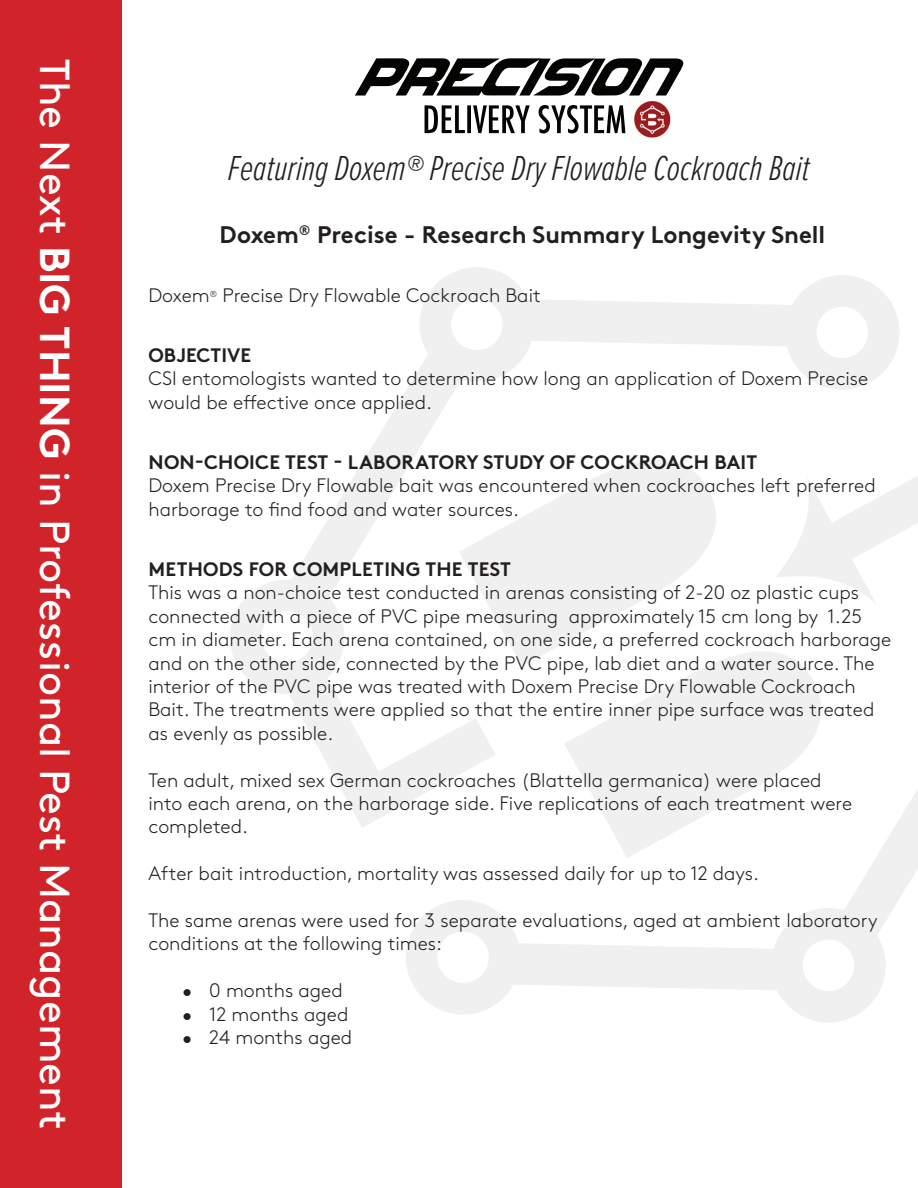
<style>
.page{position:relative;width:918px;height:1188px;background:#fff}
.page>*{position:absolute;margin:0;border:0;box-sizing:border-box;transform-origin:0 0}
.t1{font:42px "Brown Std";color:#fff}
.t2{font:italic 300 36px "Proxima Nova Ex Cn";color:#231f20}
.t3{font:700 24px "Brown Std";color:#231f20}
.t4{font:300 19.5px/23.4px "Brown Std";color:#231f20}
.t5{font:700 19.5px "Brown Std";letter-spacing:.01em;color:#231f20}
.t6{font:300 8.7px "Brown Std";color:#231f20}
.s1{font-weight:700}
</style>
<div class="page">
<div style="left:0;top:0;width:122px;height:1188px;background:#d1232a"></div>
<svg style="left:230px;top:267px;width:669px;height:561px"></svg>
<svg style="left:398px;top:462px;width:520px;height:560px"></svg>
<svg style="left:459px;top:449px;width:270px;height:217px;fill:#f0f0f0"></svg>
<svg style="left:564px;top:640px;width:270px;height:218px;fill:#f0f0f0"></svg>
<img style="left:424px;top:62px;width:260px;height:76px">
<img style="left:355px;top:58px;width:328px;height:38px">
<img style="left:489px;top:105px;width:136px;height:28px">
<p class="t1" style="left:79px;top:59px;width:1072px;rotate:90deg">The Next <span class="s1">BIG THING</span> in Professional Pest Management</p>
<p class="t2" style="left:228px;top:142px;width:583px">Featuring Doxem® Precise Dry Flowable Cockroach Bait</p>
<p class="t3" style="left:220px;top:220px;width:607px">Doxem<sup>®</sup> Precise - Research Summary Longevity Snell</p>
<p class="t4" style="left:148px;top:283px;width:63px">Doxem</p>
<p class="t6" style="left:210px;top:289px;width:9px">®</p>
<p class="t4" style="left:222px;top:283px;width:320px">Precise Dry Flowable Cockroach Bait</p>
<p class="t5" style="left:148px;top:343px;width:104px">OBJECTIVE</p>
<p class="t4" style="left:148px;top:367px;width:721px">CSI entomologists wanted to determine how long an application of Doxem Precise would be effective once applied.</p>
<p class="t5" style="left:149px;top:450px;width:610px">NON-CHOICE TEST - LABORATORY STUDY OF COCKROACH BAIT</p>
<p class="t4" style="left:148px;top:474px;width:729px">Doxem Precise Dry Flowable bait was encountered when cockroaches left preferred harborage to find food and water sources.</p>
<p class="t5" style="left:149px;top:557px;width:364px">METHODS FOR COMPLETING THE TEST</p>
<p class="t4" style="left:148px;top:581px;width:744px">This was a non-choice test conducted in arenas consisting of 2-20 oz plastic cups connected with a piece of PVC pipe measuring approximately 15 cm long by 1.25 cm in diameter. Each arena contained, on one side, a preferred cockroach harborage and on the other side, connected by the PVC pipe, lab diet and a water source. The interior of the PVC pipe was treated with Doxem Precise Dry Flowable Cockroach Bait. The treatments were applied so that the entire inner pipe surface was treated as evenly as possible.</p>
<p class="t4" style="left:148px;top:769px;width:705px">Ten adult, mixed sex German cockroaches (Blattella germanica) were placed into each arena, on the harborage side. Five replications of each treatment were completed.</p>
<p class="t4" style="left:148px;top:862px;width:612px">After bait introduction, mortality was assessed daily for up to 12 days.</p>
<p class="t4" style="left:148px;top:909px;width:731px">The same arenas were used for 3 separate evaluations, aged at ambient laboratory conditions at the following times:</p>
<p class="t4" style="left:182px;top:979px;width:162px">• 0 months aged</p>
<p class="t4" style="left:182px;top:1003px;width:168px">• 12 months aged</p>
<p class="t4" style="left:182px;top:1026px;width:172px">• 24 months aged</p>
</div>
